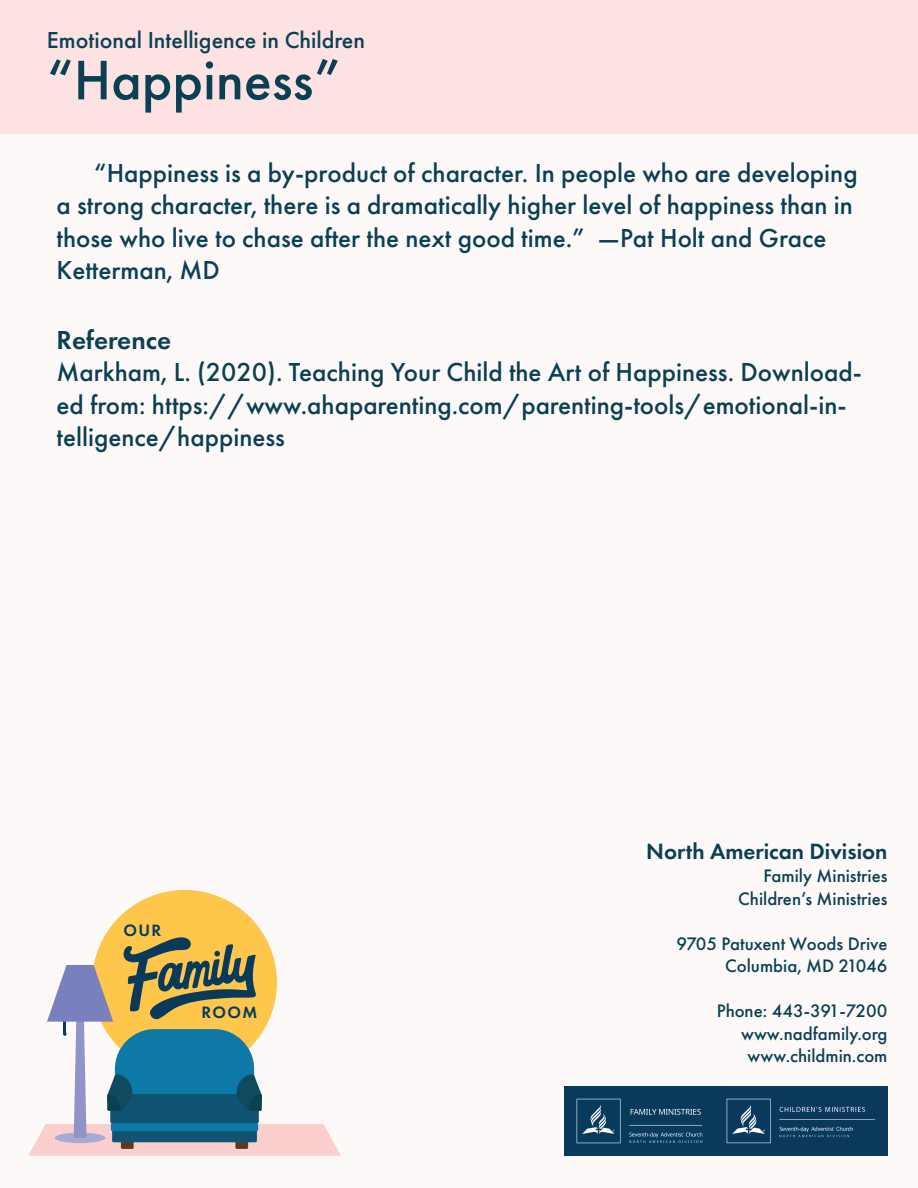
<style>
.page{position:relative;width:918px;height:1188px;background:#fff}
.page>*{position:absolute;margin:0;border:0;box-sizing:border-box;transform-origin:0 0}
.t1{font:500 57.75px "Futura PT";color:#0b4053}
.t2{font:500 27px/32.4px "Futura PT";color:#0b4053}
.t3{font:600 27px "Futura PT";color:#0b4053}
.t4{font:500 24px "Futura PT";color:#0b4053}
.t5{font:600 22.95px "Futura PT";color:#0b4053}
.t6{font:500 18.75px/22.5px "Futura PT";color:#0b4053;text-align:right}
.t7{font:600 17.1px "Futura PT";letter-spacing:.08em;color:#093a5c}
</style>
<div class="page">
<div style="left:0;top:133px;width:918px;height:1055px;background:#fef9f9"></div>
<div style="left:92px;top:890px;width:185px;height:185px;background:#fec74c;border-radius:50%"></div>
<svg style="left:28px;top:937px;width:313px;height:219px"></svg>
<div style="left:111px;top:1123px;width:147px;height:8px;background:#0e79a7;border-radius:2px"></div>
<img style="left:564px;top:1087px;width:323px;height:69px">
<div style="left:0;top:0;width:918px;height:133px;background:#fce2e3"></div>
<p class="t4" style="left:47px;top:25px;width:320px">Emotional Intelligence in Children</p>
<h1 class="t1" style="left:47px;top:45px;width:295px">“Happiness”</h1>
<p class="t2" style="left:57px;top:157px;width:803px;text-indent:38px">“Happiness is a by-product of character. In people who are developing a strong character, there is a dramatically higher level of happiness than in those who live to chase after the next good time.” —Pat Holt and Grace Ketterman, MD</p>
<p class="t3" style="left:57px;top:323px;width:116px">Reference</p>
<p class="t2" style="left:57px;top:356px;width:807px">Markham, L. (2020). Teaching Your Child the Art of Happiness. Download&shy;ed from: https://www.ahaparenting.com/parenting-tools/emotional-in&shy;telligence/happiness</p>
<p class="t7" style="left:124px;top:920px;width:39px">OUR</p>
<p class="t7" style="left:201px;top:1002px;width:57px">ROOM</p>
<p class="t5" style="left:646px;top:837px;width:243px">North American Division</p>
<p class="t6" style="left:738px;top:864px;width:151px">Family Ministries<br>Children’s Ministries</p>
<p class="t6" style="left:676px;top:932px;width:213px">9705 Patuxent Woods Drive<br>Columbia, MD 21046</p>
<p class="t6" style="left:717px;top:1000px;width:172px">Phone: 443-391-7200 www.nadfamily.org www.childmin.com</p>
</div>
